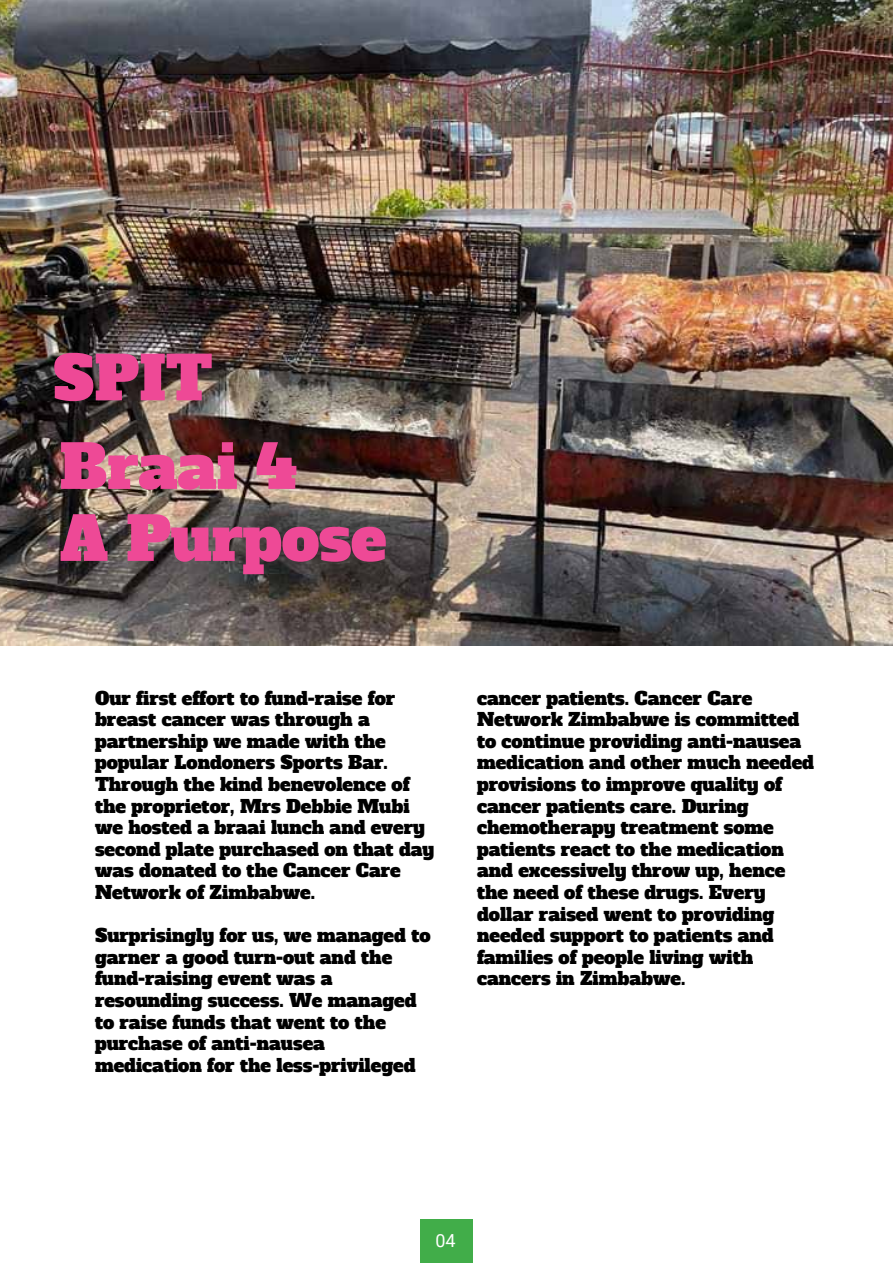
<style>
.page{position:relative;width:893px;height:1263px;background:#fff}
.page>*{position:absolute;margin:0;border:0;box-sizing:border-box;transform-origin:0 0}
.t1{font:60px/88.5px "Alfa Slab One";color:#ee4996}
.t2{font:18px/21.6px "Alfa Slab One";color:#000}
.t3{font:18px "Roboto";color:#fff}
</style>
<div class="page">
<div style="left:420px;top:1219px;width:53px;height:44px;background:#41ad49"></div>
<img style="left:0;top:0;width:893px;height:645px">
<h1 class="t1" style="left:53px;top:335px;width:246px">SPIT<br>Braai 4</h1>
<h1 class="t1" style="left:60px;top:495px;width:328px">A Purpose</h1>
<p class="t2" style="left:95px;top:687px;width:341px">Our first effort to fund-raise for breast cancer was through a partnership we made with the popular Londoners Sports Bar.<br>Through the kind benevolence of the proprietor, Mrs Debbie Mubi we hosted a braai lunch and every second plate purchased on that day was donated to the Cancer Care<br>Network of Zimbabwe.</p>
<p class="t2" style="left:95px;top:925px;width:337px">Surprisingly for us, we managed to garner a good turn-out and the fund-raising event was a resounding success. We managed to raise funds that went to the purchase of anti-nausea medication for the less-privileged</p>
<p class="t2" style="left:477px;top:687px;width:339px">cancer patients. Cancer Care<br>Network Zimbabwe is committed to continue providing anti-nausea medication and other much needed provisions to improve quality of cancer patients care. During chemotherapy treatment some patients react to the medication and excessively throw up, hence the need of these drugs. Every dollar raised went to providing needed support to patients and families of people living with cancers in Zimbabwe.</p>
<p class="t3" style="left:435px;top:1227px;width:22px">04</p>
</div>
